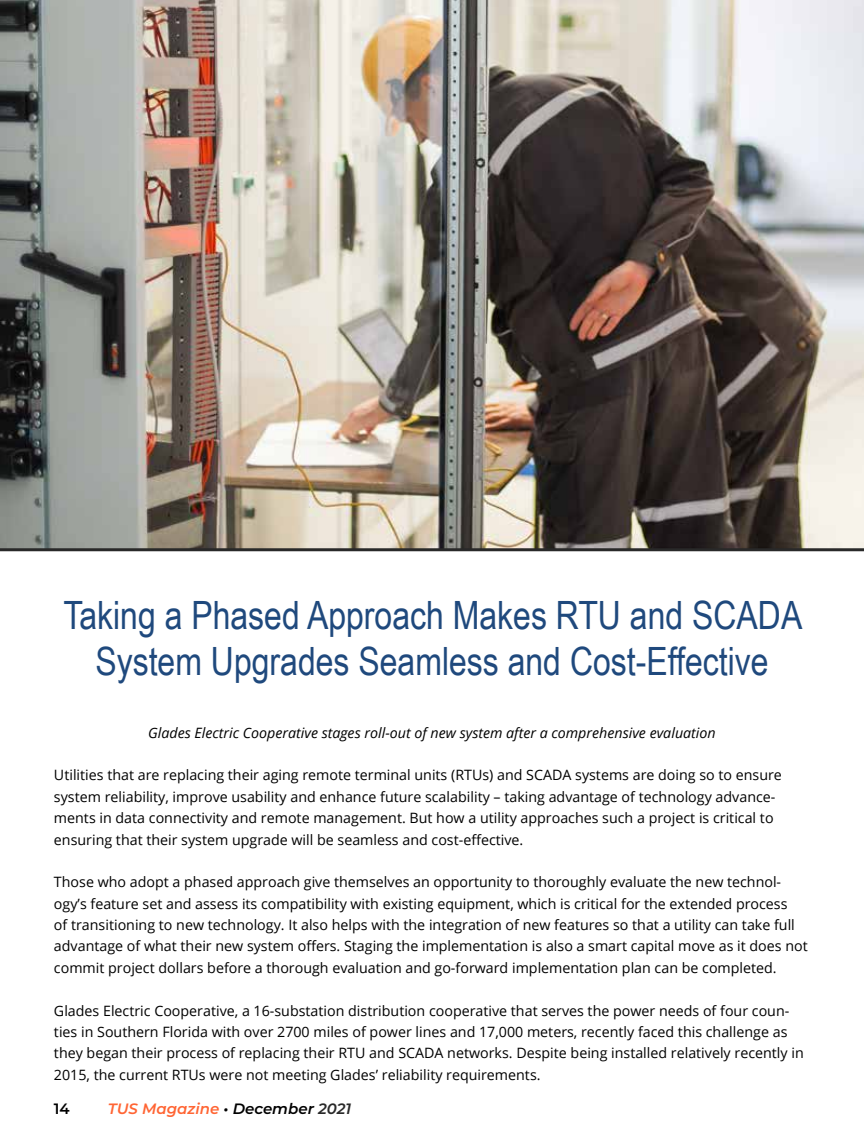
<style>
.page{position:relative;width:864px;height:1134px;background:#fff}
.page>*{position:absolute;margin:0;border:0;box-sizing:border-box;transform-origin:0 0}
.t1{font:39px/46.8px "Arial Narrow";color:#1f497d;text-align:center}
.t2{font:italic 600 15px "Montserrat";color:#ff6534}
.t3{font:600 15px "Montserrat";color:#000}
.t4{font:14.25px/21.3px "Open Sans";color:#000}
.t5{font:italic 14.25px "Open Sans";color:#000}
.s1{color:#000}
.s2{color:#292929}
</style>
<div class="page">
<img style="left:0;top:0;width:864px;height:548px">
<hr style="left:0;top:548px;width:864px;height:3px;background:#292929">
<h1 class="t1" style="left:63px;top:590px;width:740px">Taking a Phased Approach Makes RTU and SCADA<br>System Upgrades Seamless and Cost-Effective</h1>
<p class="t5" style="left:148px;top:723px;width:569px">Glades Electric Cooperative stages roll-out of new system after a comprehensive evaluation</p>
<p class="t4" style="left:54px;top:764px;width:729px">Utilities that are replacing their aging remote terminal units (RTUs) and SCADA systems are doing so to ensure system reliability, improve usability and enhance future scalability – taking advantage of technology advance&shy;ments in data connectivity and remote management. But how a utility approaches such a project is critical to ensuring that their system upgrade will be seamless and cost-effective.</p>
<p class="t4" style="left:54px;top:871px;width:755px">Those who adopt a phased approach give themselves an opportunity to thoroughly evaluate the new technol&shy;ogy’s feature set and assess its compatibility with existing equipment, which is critical for the extended process<br>of transitioning to new technology. It also helps with the integration of new features so that a utility can take full advantage of what their new system offers. Staging the implementation is also a smart capital move as it does not commit project dollars before a thorough evaluation and go-forward implementation plan can be completed.</p>
<p class="t4" style="left:54px;top:999px;width:751px">Glades Electric Cooperative, a 16-substation distribution cooperative that serves the power needs of four coun&shy;ties in Southern Florida with over 2700 miles of power lines and 17,000 meters, recently faced this challenge as they began their process of replacing their RTU and SCADA networks. Despite being installed relatively recently in 2015, the current RTUs were not meeting Glades’ reliability requirements.</p>
<p class="t3" style="left:54px;top:1098px;width:17px">14</p>
<p class="t2" style="left:108px;top:1098px;width:245px">TUS Magazine <span class="s1">• December</span> <span class="s2">2021</span></p>
</div>
